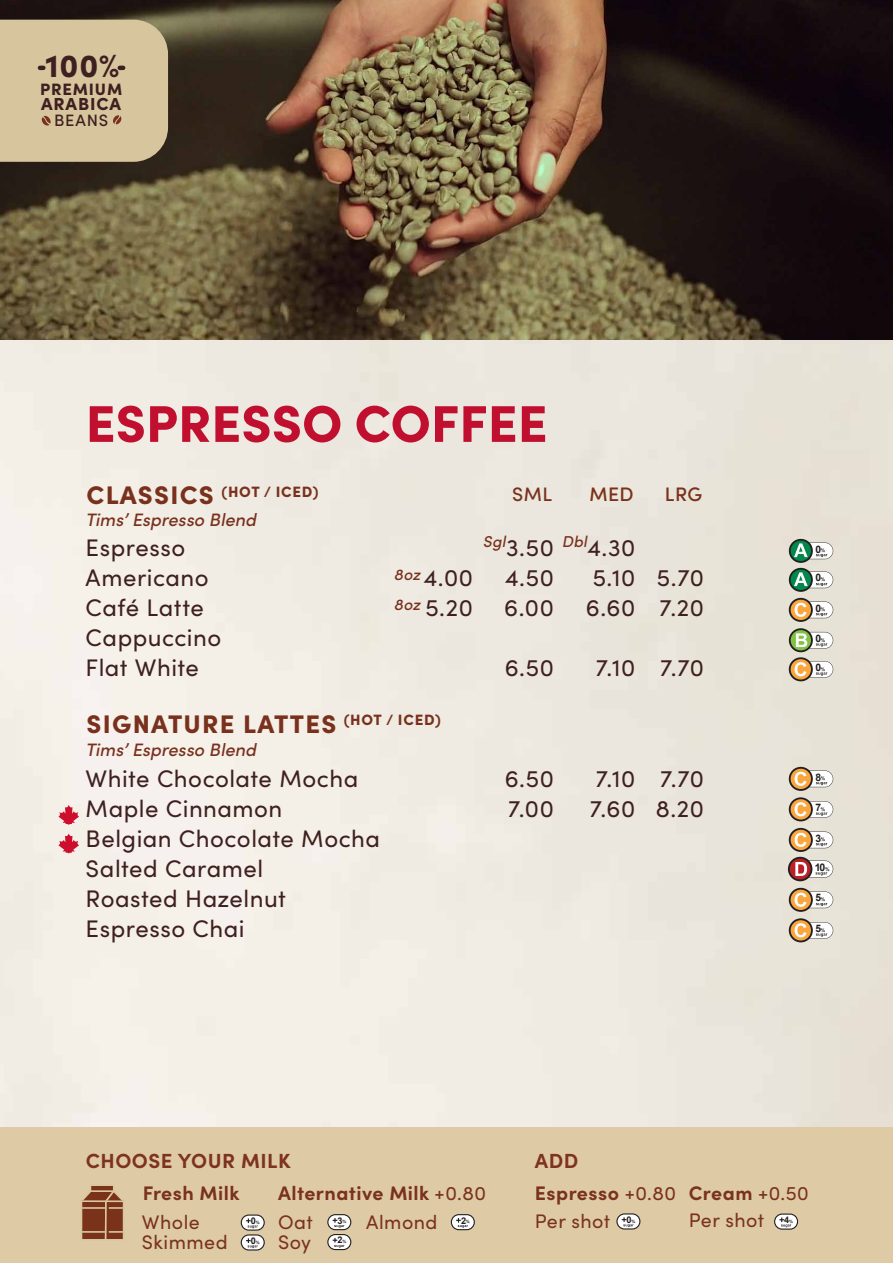
<style>
.page{position:relative;width:893px;height:1263px;background:#fff}
.page>*{position:absolute;margin:0;border:0;box-sizing:border-box;transform-origin:0 0}
.t1{font:900 51.75px "Sofia Pro";color:#c1102f}
.t2{font:900 32.25px "Sofia Pro";color:#3f2021}
.t3{font:900 25.5px "Sofia Pro";letter-spacing:.05em;color:#79311d}
.t4{font:24px/30px "Sofia Pro";letter-spacing:.02em;color:#3f2021}
.t5{font:700 20.4px "Sofia Pro";letter-spacing:.025em;color:#7e3220}
.t6{font:19.65px/27.5px "Sofia Pro";letter-spacing:.025em;color:#7a321c}
.t7{font:700 19.65px "Sofia Pro";letter-spacing:.025em;color:#7a321c}
.t8{font:500 19.5px "Sofia Pro";letter-spacing:.025em;color:#79311d}
.t9{font:italic 500 18px "Sofia Pro";color:#79311d}
.t10{font:900 17.4px "Sofia Pro";letter-spacing:.05em;color:#3f2021}
.t11{font:900 16.5px "Sofia Pro";letter-spacing:.05em;color:#3f2021}
.t12{font:500 16.5px "Sofia Pro";letter-spacing:.05em;color:#3f2021}
.t13{font:italic 500 15.75px "Sofia Pro";letter-spacing:.01em;color:#79311d}
.t14{font:900 15px "Sofia Pro";letter-spacing:.05em;color:#79311d}
.t15{font:700 10.5px "Arial";color:#231f20}
.t16{font:700 10.35px "Arial";color:#231f20}
.t17{font:700 9.15px/20px "Arial";color:#231f20}
.s1{font-size:4.95px}
.s2{font-size:5.1px}
.s3{font-weight:400}
.s4{font-weight:700}
.s5{font-size:4.5px}
</style>
<div class="page">
<img style="left:0;top:0;width:893px;height:340px">
<div style="left:0;top:20px;width:168px;height:142px;background:#d7c59e"></div>
<svg style="left:58px;top:805px;width:21px;height:20px"></svg>
<svg style="left:58px;top:833px;width:21px;height:20px"></svg>
<div style="left:0;top:1127px;width:893px;height:136px;background:#decba6"></div>
<svg style="left:789px;top:539px;width:44px;height:53px"></svg>
<svg style="left:789px;top:598px;width:44px;height:24px"></svg>
<svg style="left:789px;top:628px;width:44px;height:53px"></svg>
<svg style="left:789px;top:767px;width:44px;height:24px"></svg>
<svg style="left:789px;top:797px;width:44px;height:24px"></svg>
<svg style="left:788px;top:828px;width:45px;height:53px"></svg>
<svg style="left:789px;top:888px;width:44px;height:24px"></svg>
<svg style="left:789px;top:918px;width:44px;height:24px"></svg>
<svg style="left:81px;top:1186px;width:43px;height:53px"></svg>
<svg style="left:241px;top:1215px;width:23px;height:15px"></svg>
<div style="left:241px;top:1214px;width:24px;height:17px;border:1px solid #221f1f;border-radius:8px"></div>
<svg style="left:246px;top:1218px;width:12px;height:10px"></svg>
<div style="left:241px;top:1235px;width:23px;height:15px;background:#fff;border-radius:8px"></div>
<div style="left:241px;top:1234px;width:24px;height:16px;border:1px solid #221f1f;border-radius:8px"></div>
<svg style="left:246px;top:1238px;width:12px;height:10px"></svg>
<div style="left:775px;top:1214px;width:22px;height:15px;background:#fff;border-radius:8px"></div>
<div style="left:774px;top:1213px;width:24px;height:17px;border:1px solid #221f1f;border-radius:8px"></div>
<svg style="left:779px;top:1217px;width:12px;height:10px"></svg>
<svg style="left:617px;top:1214px;width:23px;height:15px"></svg>
<div style="left:616px;top:1213px;width:24px;height:16px;border:1px solid #221f1f;border-radius:8px"></div>
<svg style="left:622px;top:1217px;width:12px;height:10px"></svg>
<div style="left:328px;top:1215px;width:23px;height:15px;background:#fff;border-radius:8px"></div>
<div style="left:327px;top:1214px;width:24px;height:16px;border:1px solid #221f1f;border-radius:8px"></div>
<svg style="left:333px;top:1218px;width:11px;height:10px"></svg>
<div style="left:328px;top:1234px;width:23px;height:15px;background:#fff;border-radius:8px"></div>
<div style="left:327px;top:1234px;width:24px;height:16px;border:1px solid #221f1f;border-radius:8px"></div>
<svg style="left:333px;top:1238px;width:11px;height:10px"></svg>
<div style="left:451px;top:1215px;width:23px;height:15px;background:#fff;border-radius:8px"></div>
<div style="left:451px;top:1214px;width:24px;height:16px;border:1px solid #221f1f;border-radius:8px"></div>
<svg style="left:456px;top:1218px;width:12px;height:10px"></svg>
<h2 class="t2" style="left:45px;top:40px;width:75px">100%</h2>
<p class="t11" style="left:40px;top:76px;width:84px">PREMIUM</p>
<p class="t10" style="left:41px;top:90px;width:82px">ARABICA</p>
<p class="t12" style="left:54px;top:108px;width:56px">BEANS</p>
<h1 class="t1" style="left:86px;top:383px;width:463px">ESPRESSO COFFEE</h1>
<p class="t3" style="left:86px;top:475px;width:129px">CLASSICS</p>
<p class="t14" style="left:222px;top:479px;width:99px">(HOT / ICED)</p>
<p class="t9" style="left:86px;top:507px;width:172px">Tims’ Espresso Blend</p>
<p class="t8" style="left:512px;top:480px;width:41px">SML</p>
<p class="t8" style="left:589px;top:479px;width:46px">MED</p>
<p class="t8" style="left:665px;top:480px;width:39px">LRG</p>
<p class="t4" style="left:86px;top:532px;width:137px">Espresso<br>Americano<br>Café Latte<br>Cappuccino<br>Flat White</p>
<p class="t13" style="left:394px;top:562px;width:28px">8oz</p>
<p class="t4" style="left:424px;top:562px;width:51px">4.00<br>5.20</p>
<p class="t13" style="left:394px;top:593px;width:28px">8oz</p>
<p class="t13" style="left:483px;top:529px;width:24px">Sgl</p>
<p class="t13" style="left:562px;top:529px;width:27px">Dbl</p>
<p class="t4" style="left:504px;top:532px;width:51px;text-align:justify">3.50<br>4.50<br>6.00</p>
<p class="t4" style="left:586px;top:532px;width:51px;text-align:justify">4.30<br>5.10<br>6.60</p>
<p class="t4" style="left:505px;top:652px;width:51px">6.50</p>
<p class="t4" style="left:596px;top:652px;width:41px">7.10</p>
<p class="t3" style="left:86px;top:704px;width:251px">SIGNATURE LATTES</p>
<p class="t9" style="left:86px;top:736px;width:172px">Tims’ Espresso Blend</p>
<p class="t14" style="left:344px;top:708px;width:99px">(HOT / ICED)</p>
<p class="t4" style="left:86px;top:762px;width:296px">White Chocolate Mocha<br>Maple Cinnamon<br>Belgian Chocolate Mocha<br>Salted Caramel<br>Roasted Hazelnut<br>Espresso Chai</p>
<p class="t4" style="left:505px;top:762px;width:51px">6.50<br>7.00</p>
<p class="t4" style="left:590px;top:762px;width:47px">7.10<br>7.60</p>
<p class="t4" style="left:657px;top:562px;width:49px">5.70<br>7.20</p>
<p class="t4" style="left:660px;top:652px;width:45px">7.70</p>
<p class="t4" style="left:656px;top:762px;width:50px">7.70<br>8.20</p>
<p class="t5" style="left:86px;top:1145px;width:206px">CHOOSE YOUR MILK</p>
<p class="t5" style="left:535px;top:1145px;width:45px">ADD</p>
<p class="t16" style="left:815px;top:542px;width:11px">0<span class="s1">%</span></p>
<p class="t16" style="left:815px;top:571px;width:11px">0<span class="s1">%</span></p>
<p class="t16" style="left:815px;top:601px;width:11px">0<span class="s1">%</span></p>
<p class="t16" style="left:815px;top:631px;width:11px">0<span class="s1">%</span></p>
<p class="t16" style="left:815px;top:660px;width:11px">0<span class="s1">%</span></p>
<p class="t16" style="left:815px;top:770px;width:11px">8<span class="s1">%</span></p>
<p class="t16" style="left:815px;top:800px;width:11px">7<span class="s1">%</span></p>
<p class="t16" style="left:815px;top:831px;width:11px">3<span class="s1">%</span></p>
<p class="t15" style="left:815px;top:860px;width:16px">10<span class="s2">%</span></p>
<p class="t16" style="left:815px;top:891px;width:11px">5<span class="s1">%</span></p>
<p class="t16" style="left:815px;top:921px;width:11px">5<span class="s1">%</span></p>
<p class="t7" style="left:143px;top:1178px;width:98px">Fresh Milk</p>
<p class="t7" style="left:278px;top:1178px;width:209px">Alternative Milk <span class="s3">+0.80</span></p>
<p class="t6" style="left:535px;top:1179px;width:143px"><span class="s4">Espresso</span> +0.80<br>Per shot</p>
<p class="t17" style="left:338px;top:1211px;width:10px">3<span class="s5">%</span></p>
<p class="t6" style="left:366px;top:1207px;width:73px">Almond</p>
<p class="t17" style="left:338px;top:1230px;width:10px">2<span class="s5">%</span></p>
<p class="t6" style="left:142px;top:1211px;width:87px;line-height:20.2px">Whole<br>Skimmed</p>
<p class="t17" style="left:251px;top:1211px;width:10px">0<span class="s5">%<br></span>0<span class="s5">%</span></p>
<p class="t6" style="left:278px;top:1207px;width:36px">Oat</p>
<p class="t17" style="left:627px;top:1210px;width:10px">0<span class="s5">%</span></p>
<p class="t6" style="left:278px;top:1227px;width:35px">Soy</p>
<p class="t17" style="left:461px;top:1211px;width:10px">2<span class="s5">%</span></p>
<p class="t6" style="left:689px;top:1178px;width:121px"><span class="s4">Cream</span> +0.50<br>Per shot <sup>4</sup><sup>%</sup></p>
</div>
